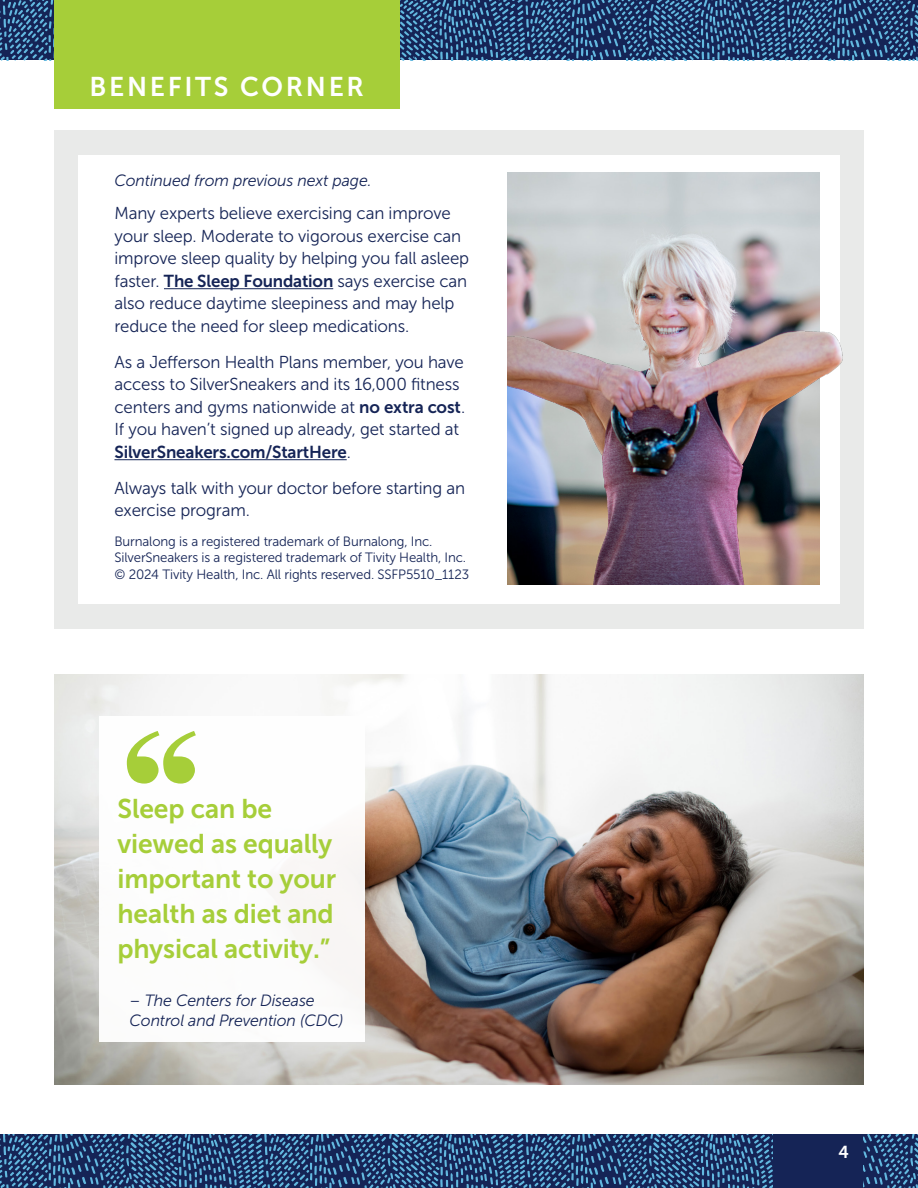
<style>
.page{position:relative;width:918px;height:1188px;background:#fff}
.page>*{position:absolute;margin:0;border:0;box-sizing:border-box;transform-origin:0 0}
.Pull_Quote-P{font:27px/35.1px "Museo Sans 700";letter-spacing:-.005em;color:#a6ce39}
.Content_-_Section_Headers-H1{font:27px "Museo Sans 700";letter-spacing:.1em;color:#fff}
.Content_-_Body-P{font:17.25px/22.5px "Museo Sans 300";letter-spacing:-.01em;color:#152456}
.t1{font:17.25px "Museo Sans 700";color:#fff}
.Content_-_Body-P-2{font:italic 16.2px/19.5px "Museo Sans 300";letter-spacing:-.01em;color:#152456}
.Content_-_Body-P-3{font:13.5px/16.2px "Museo Sans 300";letter-spacing:-.01em;color:#152456}
.s1{font-family:"Museo Sans 700"}
</style>
<div class="page">
<svg style="left:0;top:1134px;width:918px;height:54px;fill:#152456"></svg>
<div style="left:773px;top:1134px;width:89px;height:54px;background:#152456"></div>
<svg style="left:0;top:0;width:918px;height:60px;fill:#152456"></svg>
<div style="left:54px;top:130px;width:810px;height:499px;background:#e9eae9"></div>
<div style="left:78px;top:155px;width:762px;height:449px;background:#fff"></div>
<img style="left:508px;top:172px;width:335px;height:413px">
<div style="left:54px;top:0;width:346px;height:109px;background:#a6ce39"></div>
<img style="left:54px;top:674px;width:810px;height:411px">
<div style="left:99px;top:717px;width:265px;height:325px;background:#fff"></div>
<svg style="left:127px;top:731px;width:69px;height:53px"></svg>
<hr style="left:164px;top:288px;width:169px;height:1px;background:#152456">
<hr style="left:114px;top:459px;width:233px;height:1px;background:#152456">
<h1 class="Content_-_Section_Headers-H1" style="left:90px;top:72px;width:276px">BENEFITS CORNER</h1>
<p class="Content_-_Body-P-2" style="left:114px;top:171px;width:259px">Continued from previous next page.</p>
<p class="Content_-_Body-P" style="left:114px;top:202px;width:356px">Many experts believe exercising can improve your sleep. Moderate to vigorous exercise can improve sleep quality by helping you fall asleep faster. <span class="s1">The Sleep Foundation</span> says exercise can also reduce daytime sleepiness and may help reduce the need for sleep medications.</p>
<p class="Content_-_Body-P" style="left:114px;top:351px;width:352px">As a Jefferson Health Plans member, you have access to SilverSneakers and its 16,000 fitness centers and gyms nationwide at <span class="s1">no extra cost</span>.<br>If you haven’t signed up already, get started at <span class="s1">SilverSneakers.com/StartHere</span>.</p>
<p class="Content_-_Body-P" style="left:114px;top:477px;width:352px">Always talk with your doctor before starting an exercise program.</p>
<p class="Content_-_Body-P-3" style="left:114px;top:534px;width:356px">Burnalong is a registered trademark of Burnalong, Inc.<br>SilverSneakers is a registered trademark of Tivity Health, Inc. © 2024 Tivity Health, Inc. All rights reserved. SSFP5510_1123</p>
<p class="Pull_Quote-P" style="left:118px;top:791px;width:220px">Sleep can be viewed as equally important to your health as diet and physical activity.”</p>
<p class="Content_-_Body-P-2" style="left:130px;top:991px;width:216px">– The Centers for Disease<br>Control and Prevention (CDC)</p>
<p class="t1" style="left:838px;top:1143px;width:12px">4</p>
</div>
